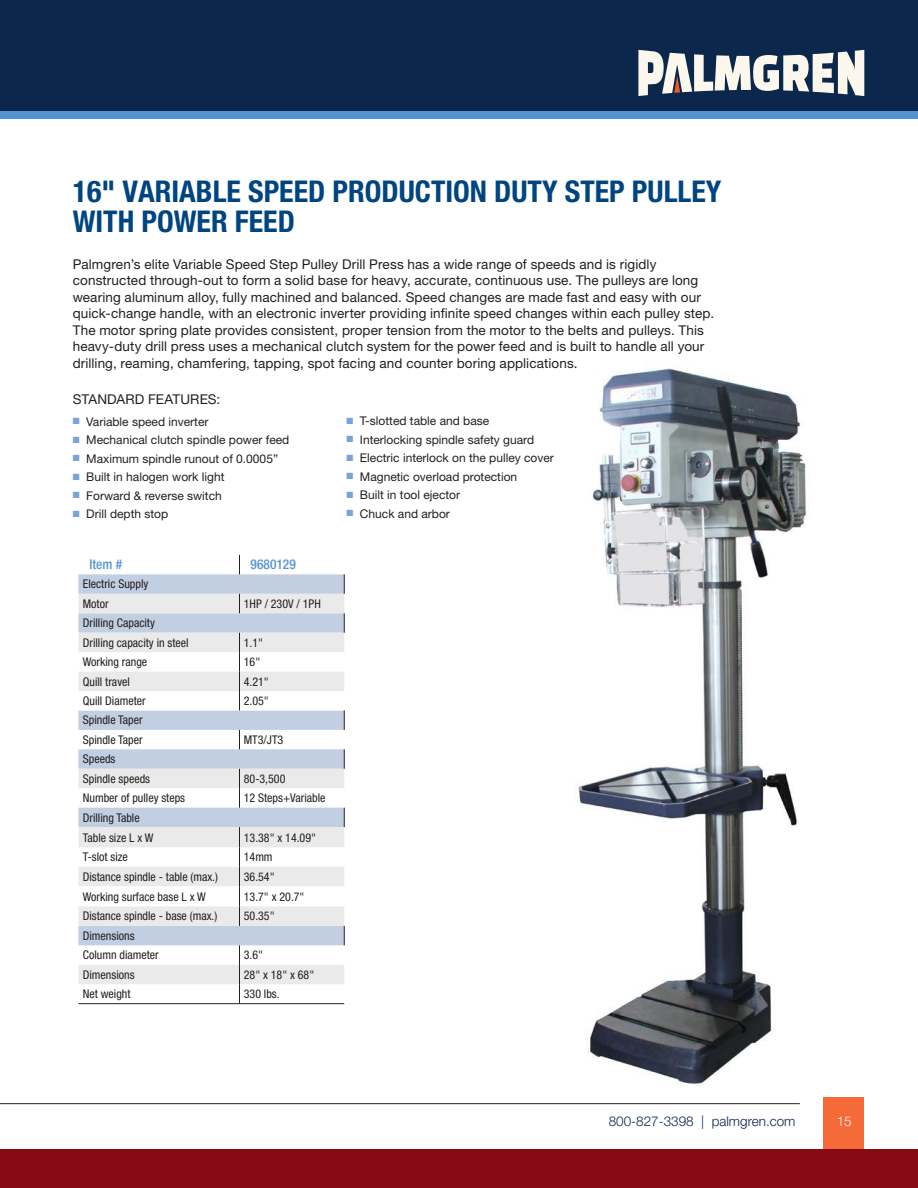
<style>
.page{position:relative;width:918px;height:1188px;background:#fff}
.page>*{position:absolute;margin:0;border:0;box-sizing:border-box;transform-origin:0 0}
.t1{font:700 condensed 30px/30px "Helvetica Neue LT Std";color:#004580}
.t2{font:13.5px/16.5px "Helvetica Neue LT Std";letter-spacing:.01em;color:#241f1f}
.t3{font:300 13.5px "Helvetica Neue LT Std";color:#0b274b}
.t4{font:500 condensed 13.5px "Helvetica Neue LT Std";color:#5694cf}
.t5{font:300 13.5px "Helvetica Neue LT Std";color:#fbf7eb}
.t6{font:condensed 12px/19.5px "Helvetica Neue LT Std";color:#241f1f}
.t7{font:12px "Helvetica Neue LT Std";color:#241f1f}
.s1{color:#79a4d7}
</style>
<div class="page">
<div style="left:0;top:0;width:918px;height:118px;background:#5694cf"></div>
<div style="left:824px;top:1097px;width:40px;height:91px;background:#f66a3a"></div>
<hr style="left:0;top:1103px;width:800px;height:1px;background:#241f1f">
<div style="left:0;top:1149px;width:918px;height:39px;background:#860b12"></div>
<div style="left:0;top:0;width:918px;height:111px;background:#0b274b"></div>
<svg style="left:638px;top:50px;width:226px;height:46px"></svg>
<img style="left:576px;top:368px;width:231px;height:718px">
<svg style="left:79px;top:555px;width:266px;height:448px"></svg>
<hr style="left:79px;top:1003px;width:160px;height:1px;background:#241f1f">
<hr style="left:239px;top:1003px;width:105px;height:1px;background:#241f1f">
<h1 class="t1" style="left:73px;top:176px;width:650px">16" VARIABLE SPEED PRODUCTION DUTY STEP PULLEY<br>WITH POWER FEED</h1>
<p class="t2" style="left:73px;top:256px;width:643px">Palmgren’s elite Variable Speed Step Pulley Drill Press has a wide range of speeds and is rigidly constructed through-out to form a solid base for heavy, accurate, continuous use. The pulleys are long wearing aluminum alloy, fully machined and balanced. Speed changes are made fast and easy with our quick-change handle, with an electronic inverter providing infinite speed changes within each pulley step.<br>The motor spring plate provides consistent, proper tension from the motor to the belts and pulleys. This heavy-duty drill press uses a mechanical clutch system for the power feed and is built to handle all your drilling, reaming, chamfering, tapping, spot facing and counter boring applications.</p>
<p class="t2" style="left:73px;top:390px;width:149px">STANDARD FEATURES:</p>
<p class="t7" style="left:73px;top:414px;width:137px"><span class="s1">■</span> Variable speed inverter</p>
<p class="t7" style="left:73px;top:433px;width:218px"><span class="s1">■</span> Mechanical clutch spindle power feed</p>
<p class="t7" style="left:73px;top:451px;width:207px"><span class="s1">■</span> Maximum spindle runout of 0.0005”</p>
<p class="t7" style="left:73px;top:470px;width:153px"><span class="s1">■</span> Built in halogen work light</p>
<p class="t7" style="left:73px;top:488px;width:151px"><span class="s1">■</span> Forward &amp; reverse switch</p>
<p class="t7" style="left:73px;top:507px;width:97px"><span class="s1">■</span> Drill depth stop</p>
<p class="t4" style="left:90px;top:557px;width:34px">Item #</p>
<p class="t4" style="left:251px;top:557px;width:47px">9680129</p>
<p class="t6" style="left:83px;top:574px;width:67px">Electric Supply<br>Motor</p>
<p class="t6" style="left:244px;top:594px;width:78px">1HP / 230V / 1PH</p>
<p class="t6" style="left:83px;top:613px;width:107px">Drilling Capacity<br>Drilling capacity in steel</p>
<p class="t6" style="left:244px;top:633px;width:21px">1.1"</p>
<p class="t6" style="left:83px;top:652px;width:66px">Working range</p>
<p class="t6" style="left:244px;top:652px;width:18px">16"</p>
<p class="t6" style="left:83px;top:672px;width:49px">Quill travel</p>
<p class="t6" style="left:244px;top:672px;width:27px">4.21"</p>
<p class="t6" style="left:83px;top:691px;width:64px">Quill Diameter</p>
<p class="t6" style="left:244px;top:691px;width:27px">2.05"</p>
<p class="t6" style="left:83px;top:710px;width:61px">Spindle Taper<br>Spindle Taper</p>
<p class="t6" style="left:244px;top:730px;width:41px">MT3/JT3</p>
<p class="t6" style="left:83px;top:749px;width:69px">Speeds<br>Spindle speeds</p>
<p class="t6" style="left:244px;top:769px;width:43px">80-3,500</p>
<p class="t6" style="left:83px;top:788px;width:104px">Number of pulley steps</p>
<p class="t6" style="left:244px;top:788px;width:83px">12 Steps+Variable</p>
<p class="t6" style="left:83px;top:807px;width:72px">Drilling Table<br>Table size L x W</p>
<p class="t6" style="left:244px;top:827px;width:74px">13.38" x 14.09"</p>
<p class="t6" style="left:83px;top:847px;width:47px">T-slot size</p>
<p class="t6" style="left:244px;top:847px;width:30px">14mm</p>
<p class="t6" style="left:83px;top:867px;width:137px">Distance spindle - table (max.)</p>
<p class="t6" style="left:244px;top:867px;width:32px">36.54"</p>
<p class="t6" style="left:83px;top:887px;width:124px">Working surface base L x W</p>
<p class="t6" style="left:244px;top:887px;width:62px">13.7" x 20.7"</p>
<p class="t6" style="left:83px;top:906px;width:136px">Distance spindle - base (max.)</p>
<p class="t6" style="left:244px;top:906px;width:32px">50.35"</p>
<p class="t6" style="left:83px;top:926px;width:77px">Dimensions<br>Column diameter</p>
<p class="t6" style="left:244px;top:945px;width:21px">3.6"</p>
<p class="t6" style="left:83px;top:965px;width:53px">Dimensions</p>
<p class="t6" style="left:244px;top:965px;width:72px">28" x 18" x 68"</p>
<p class="t6" style="left:83px;top:984px;width:49px">Net weight</p>
<p class="t6" style="left:244px;top:984px;width:37px">330 lbs.</p>
<p class="t7" style="left:346px;top:414px;width:144px"><span class="s1">■</span> T-slotted table and base</p>
<p class="t7" style="left:346px;top:432px;width:189px"><span class="s1">■</span> Interlocking spindle safety guard</p>
<p class="t7" style="left:346px;top:451px;width:209px"><span class="s1">■</span> Electric interlock on the pulley cover</p>
<p class="t7" style="left:346px;top:469px;width:172px"><span class="s1">■</span> Magnetic overload protection</p>
<p class="t7" style="left:346px;top:488px;width:115px"><span class="s1">■</span> Built in tool ejector</p>
<p class="t7" style="left:346px;top:506px;width:105px"><span class="s1">■</span> Chuck and arbor</p>
<p class="t3" style="left:609px;top:1113px;width:188px">800-827-3398 | palmgren.com</p>
<p class="t5" style="left:837px;top:1113px;width:17px">15</p>
</div>
